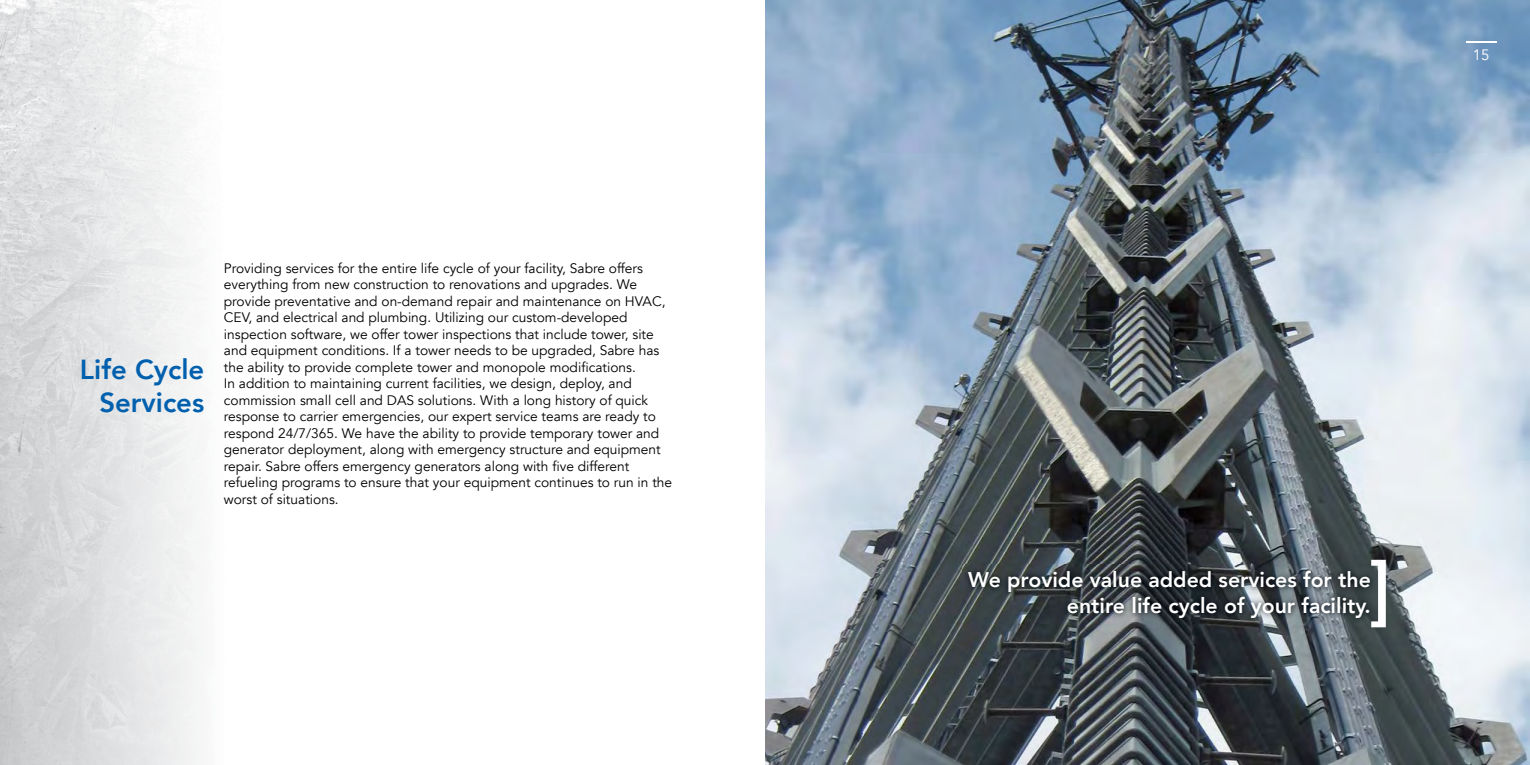
<style>
.page{position:relative;width:1530px;height:765px;background:#fff}
.page>*{position:absolute;margin:0;border:0;box-sizing:border-box;transform-origin:0 0}
.t1{font:800 27.5px/33px "Avenir";color:#0060ae;text-align:right}
.t2{font:800 21.25px/25.5px "Avenir";color:#fff;text-align:right}
.t3{font:15px "Avenir";color:#fff}
.t4{font:13.75px/16.5px "Avenir";color:#000}
</style>
<div class="page">
<img style="left:765px;top:0;width:765px;height:765px">
<img style="left:0;top:0;width:202px;height:765px">
<hr style="left:1466px;top:42px;width:31px;height:1px;background:#fff">
<img style="left:963px;top:565px;width:408px;height:59px">
<svg style="left:1371px;top:560px;width:15px;height:67px"></svg>
<h1 class="t1" style="left:80px;top:353px;width:126px">Life Cycle<br>Services</h1>
<p class="t4" style="left:224px;top:260px;width:450px">Providing services for the entire life cycle of your facility, Sabre offers everything from new construction to renovations and upgrades. We provide preventative and on-demand repair and maintenance on HVAC, CEV, and electrical and plumbing. Utilizing our custom-developed inspection software, we offer tower inspections that include tower, site and equipment conditions. If a tower needs to be upgraded, Sabre has the ability to provide complete tower and monopole modifications.<br>In addition to maintaining current facilities, we design, deploy, and commission small cell and DAS solutions. With a long history of quick response to carrier emergencies, our expert service teams are ready to respond 24/7/365. We have the ability to provide temporary tower and generator deployment, along with emergency structure and equipment repair. Sabre offers emergency generators along with five different refueling programs to ensure that your equipment continues to run in the worst of situations.</p>
<p class="t3" style="left:1473px;top:46px;width:18px">15</p>
<h2 class="t2" style="left:968px;top:567px;width:404px">We provide value added services for the entire life cycle of your facility.</h2>
</div>
